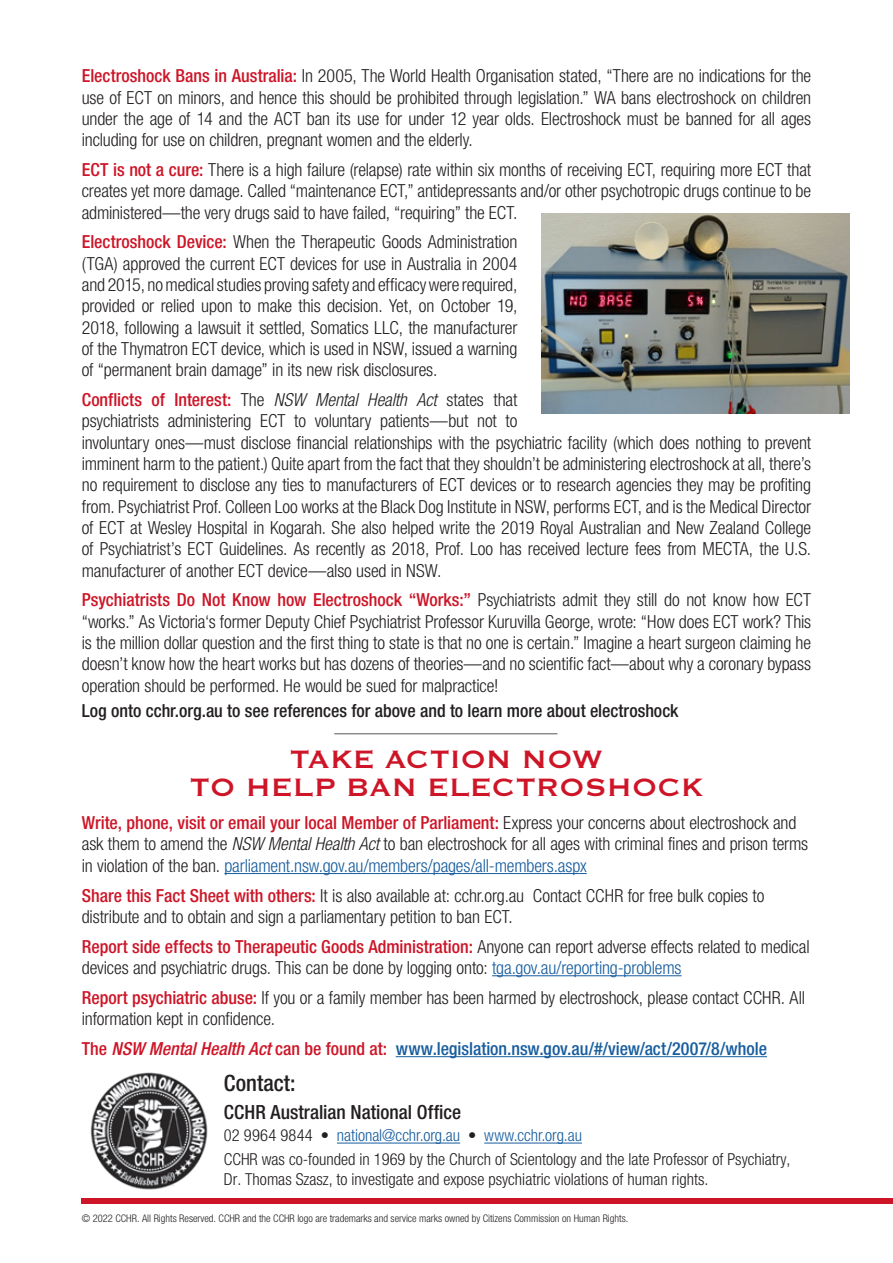
<style>
.page{position:relative;width:893px;height:1263px;background:#fff}
.page>*{position:absolute;margin:0;border:0;box-sizing:border-box;transform-origin:0 0}
.t1{font:33px/28.5px "Copperplate Thirty One BC";letter-spacing:-.005em;color:#cd1527;text-align:center}
.t2{font:22.5px "Helvetica Neue Medium Cond";letter-spacing:.005em;color:#231f20}
.t3{font:19.5px "Helvetica Neue Medium Cond";color:#231f20}
.t4{font:18px/21.3px "Helvetica Neue Light Cond";letter-spacing:-.01em;color:#231f20}
.t5{font:18px "Helvetica Neue Medium Cond";color:#175d9e}
.t6{font:18px "Helvetica Neue Medium Cond";color:#231f20}
.t7{font:16.5px/19.8px "Helvetica Neue Light Cond";color:#231f20}
.t8{font:16.5px "Helvetica Neue Light Cond";color:#175d9e}
.t9{font:10.5px "Helvetica Neue Light Cond";color:#231f20}
.s1{font-family:"Helvetica Neue Medium Cond";color:#cd1527}
.s2{font-family:"Helvetica Neue Light Cond Obl"}
.s3{color:#175d9e}
.s4{color:#cd1527}
.s5{font-family:"Helvetica Neue Medium Cond Obl";color:#cd1527}
.s6{color:#231f20}
.s7{font-family:"Helvetica Neue Bold Cond";color:#231f20}
</style>
<div class="page">
<hr style="left:224px;top:873px;width:363px;height:1px;background:#175d9e">
<hr style="left:492px;top:975px;width:190px;height:1px;background:#175d9e">
<hr style="left:396px;top:1056px;width:371px;height:1px;background:#175d9e">
<hr style="left:337px;top:1142px;width:123px;height:1px;background:#175d9e">
<hr style="left:484px;top:1142px;width:98px;height:1px;background:#175d9e">
<div style="left:82px;top:1198px;width:811px;height:6px;background:#cd1527"></div>
<img style="left:541px;top:213px;width:308px;height:200px">
<hr style="left:334px;top:733px;width:223px;height:1px;background:#57585a">
<img style="left:90px;top:1072px;width:118px;height:118px">
<p class="t4" style="left:82px;top:65px;width:731px;text-align:justify"><span class="s1">Electroshock Bans in Australia:</span> In 2005, The World Health Organisation stated, “There are no indications for the use of ECT on minors, and hence this should be prohibited through legislation.” WA bans electroshock on children under the age of 14 and the ACT ban its use for under 12 year olds. Electroshock must be banned for all ages including for use on children, pregnant women and the elderly.</p>
<p class="t4" style="left:82px;top:159px;width:731px;text-align:justify"><span class="s1">ECT is not a cure:</span> There is a high failure (relapse) rate within six months of receiving ECT, requiring more ECT that creates yet more damage. Called “maintenance ECT,” antidepressants and/or other psychotropic drugs continue to be administered—the very drugs said to have failed, “requiring” the ECT.</p>
<p class="t4" style="left:82px;top:231px;width:437px;text-align:justify"><span class="s1">Electroshock Device:</span> When the Therapeutic Goods Administration (TGA) approved the current ECT devices for use in Australia in 2004 and 2015, no medical studies proving safety and efficacy were required, provided or relied upon to make this decision. Yet, on October 19, 2018, following a lawsuit it settled, Somatics LLC, the manufacturer of the Thymatron ECT device, which is used in NSW, issued a warning of “permanent brain damage” in its new risk disclosures.</p>
<p class="t4" style="left:82px;top:389px;width:731px"><span class="s1">Conflicts of Interest:</span> The <span class="s2">NSW Mental Health Act</span> states that<br>psychiatrists administering ECT to voluntary patients—but not to<br>involuntary ones—must disclose financial relationships with the psychiatric facility (which does nothing to prevent imminent harm to the patient.) Quite apart from the fact that they shouldn’t be administering electroshock at all, there’s no requirement to disclose any ties to manufacturers of ECT devices or to research agencies they may be profiting from. Psychiatrist Prof. Colleen Loo works at the Black Dog Institute in NSW, performs ECT, and is the Medical Director of ECT at Wesley Hospital in Kogarah. She also helped write the 2019 Royal Australian and New Zealand College of Psychiatrist’s ECT Guidelines. As recently as 2018, Prof. Loo has received lecture fees from MECTA, the U.S. manufacturer of another ECT device—also used in NSW.</p>
<p class="t4" style="left:82px;top:589px;width:731px;text-align:justify"><span class="s1">Psychiatrists Do Not Know how Electroshock “Works:”</span> Psychiatrists admit they still do not know how ECT “works.” As Victoria‘s former Deputy Chief Psychiatrist Professor Kuruvilla George, wrote: “How does ECT work? This is the million dollar question and the first thing to state is that no one is certain.” Imagine a heart surgeon claiming he doesn’t know how the heart works but has dozens of theories—and no scientific fact—about why a coronary bypass operation should be performed. He would be sued for malpractice!</p>
<p class="t6" style="left:82px;top:700px;width:598px">Log onto cchr.org.au to see references for above and to learn more about electroshock</p>
<p class="t1" style="left:190px;top:744px;width:515px">TAKE ACTION NOW<br>TO HELP BAN ELECTROSHOCK</p>
<p class="t4" style="left:82px;top:812px;width:728px"><span class="s1">Write, phone, visit or email your local Member of Parliament:</span> Express your concerns about electroshock and ask them to amend the <span class="s2">NSW Mental Health Act</span> to ban electroshock for all ages with criminal fines and prison terms in violation of the ban. <span class="s3">parliament.nsw.gov.au/members/pages/all-members.aspx</span></p>
<p class="t4" style="left:82px;top:884px;width:684px"><span class="s1">Share this Fact Sheet with others:</span> It is also available at: cchr.org.au Contact CCHR for free bulk copies to distribute and to obtain and sign a parliamentary petition to ban ECT.</p>
<p class="t4" style="left:82px;top:935px;width:729px"><span class="s1">Report side effects to Therapeutic Goods Administration:</span> Anyone can report adverse effects related to medical devices and psychiatric drugs. This can be done by logging onto: <span class="s3">tga.gov.au/reporting-problems</span></p>
<p class="t4" style="left:82px;top:986px;width:725px"><span class="s1">Report psychiatric abuse:</span> If you or a family member has been harmed by electroshock, please contact CCHR. All information kept in confidence.</p>
<p class="t5" style="left:82px;top:1038px;width:687px"><span class="s4">The</span> <span class="s5">NSW Mental Health Act</span> <span class="s4">can be found at:</span> www.legislation.nsw.gov.au/#/view/act/2007/8/whole</p>
<p class="t2" style="left:224px;top:1069px;width:73px">Contact:</p>
<p class="t3" style="left:224px;top:1100px;width:239px">CCHR Australian National Office</p>
<p class="t8" style="left:224px;top:1126px;width:360px"><span class="s6">02 9964 9844</span> <span class="s7">•</span> national@cchr.org.au <span class="s7">•</span> www.cchr.org.au</p>
<p class="t7" style="left:224px;top:1149px;width:568px">CCHR was co-founded in 1969 by the Church of Scientology and the late Professor of Psychiatry,<br>Dr. Thomas Szasz, to investigate and expose psychiatric violations of human rights.</p>
<p class="t9" style="left:82px;top:1212px;width:548px">© 2022 CCHR. All Rights Reserved. CCHR and the CCHR logo are trademarks and service marks owned by Citizens Commission on Human Rights.</p>
</div>
